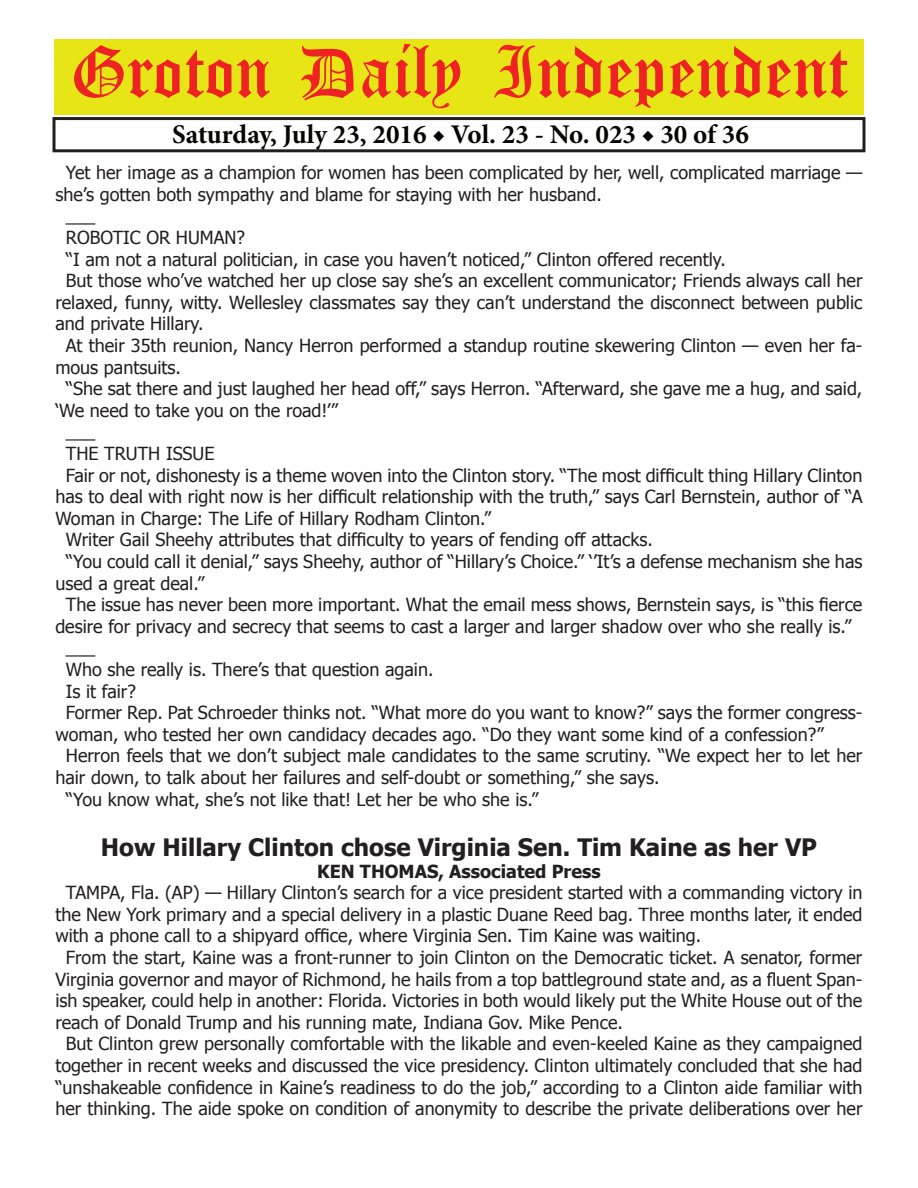
<style>
.page{position:relative;width:918px;height:1188px;background:#fff}
.page>*{position:absolute;margin:0;border:0;box-sizing:border-box;transform-origin:0 0}
.t1{font:54px "Old English Five";color:#ee2123}
.t2{font:700 27px "Minion Pro";color:#040503}
.t3{font:700 24px "Tahoma";color:#231f20}
.t4{font:18px "Tahoma";color:#231f20}
.t5{font:700 18px "Tahoma";color:#231f20}
</style>
<div class="page">
<div style="left:52px;top:117px;width:814px;height:35px;border:3px solid #231f20"></div>
<div style="left:54px;top:40px;width:810px;height:75px;background:#e7e515"></div>
<h1 class="t1" style="left:70px;top:47px;width:779px">Groton Daily Independent</h1>
<h2 class="t2" style="left:172px;top:116px;width:578px">Saturday, July 23, 2016 ◆ Vol. 23 - No. 023 ◆ 30 of 36</h2>
<p class="t4" style="left:66px;top:161px;width:798px">Yet her image as a champion for women has been complicated by her, well, complicated marriage —</p>
<p class="t4" style="left:55px;top:182px;width:548px">she’s gotten both sympathy and blame for staying with her husband.</p>
<p class="t4" style="left:66px;top:204px;width:31px">___</p>
<p class="t4" style="left:66px;top:225px;width:181px">ROBOTIC OR HUMAN?</p>
<p class="t4" style="left:66px;top:247px;width:661px">“I am not a natural politician, in case you haven’t noticed,” Clinton offered recently.</p>
<p class="t4" style="left:66px;top:269px;width:798px">But those who’ve watched her up close say she’s an excellent communicator; Friends always call her</p>
<p class="t4" style="left:55px;top:290px;width:809px">relaxed, funny, witty. Wellesley classmates say they can’t understand the disconnect between public</p>
<p class="t4" style="left:55px;top:312px;width:150px">and private Hillary.</p>
<p class="t4" style="left:66px;top:333px;width:798px">At their 35th reunion, Nancy Herron performed a standup routine skewering Clinton — even her fa-</p>
<p class="t4" style="left:55px;top:355px;width:127px">mous pantsuits.</p>
<p class="t4" style="left:66px;top:377px;width:798px">“She sat there and just laughed her head off,” says Herron. “Afterward, she gave me a hug, and said,</p>
<p class="t4" style="left:55px;top:398px;width:284px">‘We need to take you on the road!’”</p>
<p class="t4" style="left:66px;top:420px;width:31px">___</p>
<p class="t4" style="left:66px;top:441px;width:150px">THE TRUTH ISSUE</p>
<p class="t4" style="left:66px;top:463px;width:798px">Fair or not, dishonesty is a theme woven into the Clinton story. “The most difficult thing Hillary Clinton</p>
<p class="t4" style="left:55px;top:485px;width:809px">has to deal with right now is her difficult relationship with the truth,” says Carl Bernstein, author of “A</p>
<p class="t4" style="left:55px;top:506px;width:437px">Woman in Charge: The Life of Hillary Rodham Clinton.”</p>
<p class="t4" style="left:66px;top:528px;width:589px">Writer Gail Sheehy attributes that difficulty to years of fending off attacks.</p>
<p class="t4" style="left:66px;top:549px;width:798px">“You could call it denial,” says Sheehy, author of “Hillary’s Choice.” ‘’It’s a defense mechanism she has</p>
<p class="t4" style="left:55px;top:571px;width:150px">used a great deal.”</p>
<p class="t4" style="left:66px;top:593px;width:798px">The issue has never been more important. What the email mess shows, Bernstein says, is “this fierce</p>
<p class="t4" style="left:55px;top:614px;width:798px">desire for privacy and secrecy that seems to cast a larger and larger shadow over who she really is.”</p>
<p class="t4" style="left:66px;top:636px;width:31px">___</p>
<p class="t4" style="left:66px;top:657px;width:369px">Who she really is. There’s that question again.</p>
<p class="t4" style="left:66px;top:679px;width:72px">Is it fair?</p>
<p class="t4" style="left:66px;top:701px;width:798px">Former Rep. Pat Schroeder thinks not. “What more do you want to know?” says the former congress-</p>
<p class="t4" style="left:55px;top:722px;width:770px">woman, who tested her own candidacy decades ago. “Do they want some kind of a confession?”</p>
<p class="t4" style="left:66px;top:744px;width:798px">Herron feels that we don’t subject male candidates to the same scrutiny. “We expect her to let her</p>
<p class="t4" style="left:55px;top:765px;width:606px">hair down, to talk about her failures and self-doubt or something,” she says.</p>
<p class="t4" style="left:66px;top:787px;width:474px">“You know what, she’s not like that! Let her be who she is.”</p>
<h3 class="t3" style="left:101px;top:831px;width:717px">How Hillary Clinton chose Virginia Sen. Tim Kaine as her VP</h3>
<p class="t5" style="left:317px;top:859px;width:285px">KEN THOMAS, Associated Press</p>
<p class="t4" style="left:66px;top:881px;width:798px">TAMPA, Fla. (AP) — Hillary Clinton’s search for a vice president started with a commanding victory in</p>
<p class="t4" style="left:55px;top:902px;width:809px">the New York primary and a special delivery in a plastic Duane Reed bag. Three months later, it ended</p>
<p class="t4" style="left:55px;top:924px;width:647px">with a phone call to a shipyard office, where Virginia Sen. Tim Kaine was waiting.</p>
<p class="t4" style="left:66px;top:945px;width:798px">From the start, Kaine was a front-runner to join Clinton on the Democratic ticket. A senator, former</p>
<p class="t4" style="left:55px;top:967px;width:809px">Virginia governor and mayor of Richmond, he hails from a top battleground state and, as a fluent Span-</p>
<p class="t4" style="left:55px;top:989px;width:809px">ish speaker, could help in another: Florida. Victories in both would likely put the White House out of the</p>
<p class="t4" style="left:55px;top:1010px;width:569px">reach of Donald Trump and his running mate, Indiana Gov. Mike Pence.</p>
<p class="t4" style="left:66px;top:1032px;width:798px">But Clinton grew personally comfortable with the likable and even-keeled Kaine as they campaigned</p>
<p class="t4" style="left:55px;top:1053px;width:809px">together in recent weeks and discussed the vice presidency. Clinton ultimately concluded that she had</p>
<p class="t4" style="left:55px;top:1075px;width:809px">“unshakeable confidence in Kaine’s readiness to do the job,” according to a Clinton aide familiar with</p>
<p class="t4" style="left:55px;top:1097px;width:809px">her thinking. The aide spoke on condition of anonymity to describe the private deliberations over her</p>
</div>
